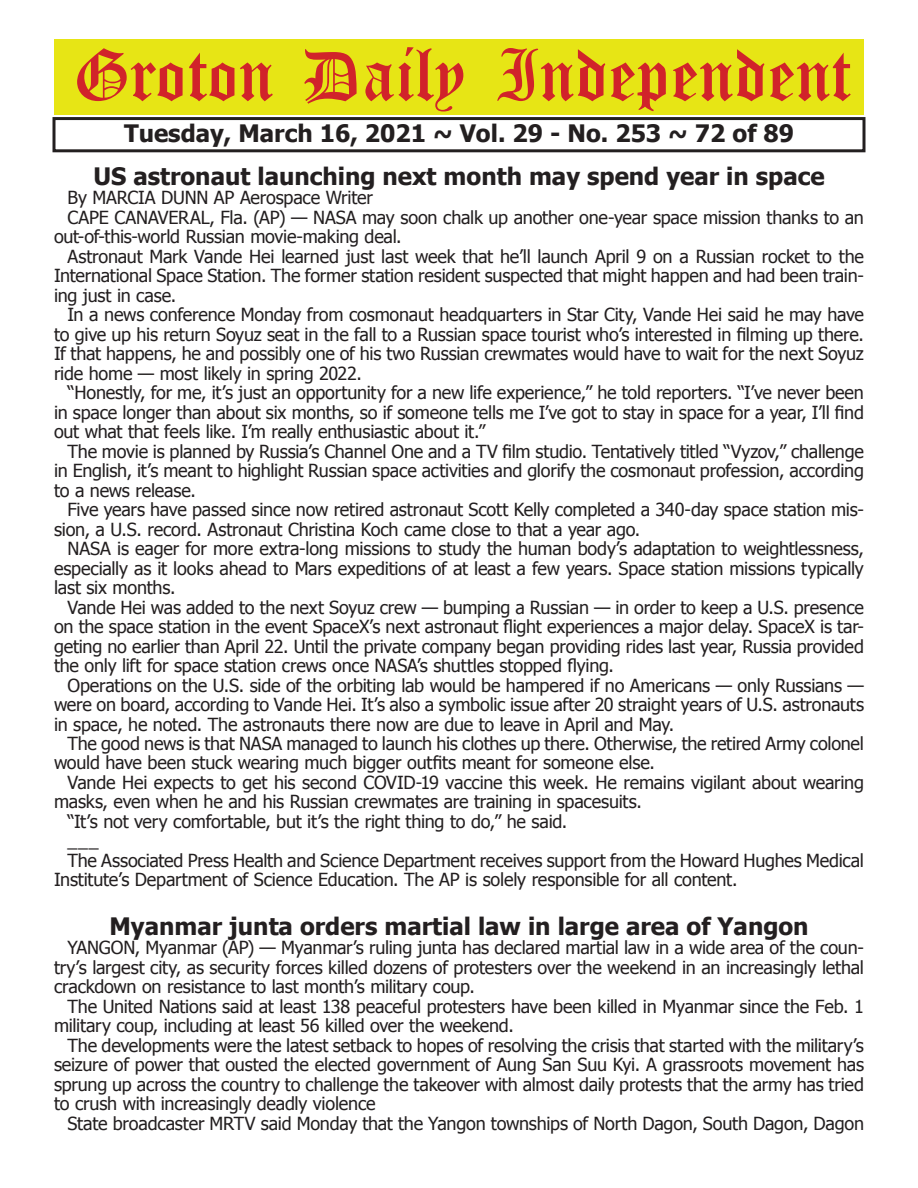
<style>
.page{position:relative;width:918px;height:1188px;background:#fff}
.page>*{position:absolute;margin:0;border:0;box-sizing:border-box;transform-origin:0 0}
.t1{font:54px "Old English Five";color:#d1232a}
.t2{font:700 24px "Tahoma";color:#231f20}
.t3{font:18px/19.5px "Tahoma";letter-spacing:-.01em;color:#231f20;text-align:justify}
</style>
<div class="page">
<div style="left:52px;top:117px;width:814px;height:35px;border:3px solid #231f20"></div>
<div style="left:54px;top:40px;width:810px;height:75px;background:#e7e515"></div>
<h1 class="t1" style="left:73px;top:50px;width:779px">Groton Daily Independent</h1>
<h2 class="t2" style="left:124px;top:116px;width:672px">Tuesday, March 16, 2021 ~ Vol. 29 - No. 253 ~ 72 of 89</h2>
<h2 class="t2" style="left:93px;top:159px;width:733px">US astronaut launching next month may spend year in space</h2>
<p class="t3" style="left:68px;top:187px;width:307px">By MARCIA DUNN AP Aerospace Writer</p>
<p class="t3" style="left:68px;top:207px;width:798px">CAPE CANAVERAL, Fla. (AP) — NASA may soon chalk up another one-year space mission thanks to an</p>
<p class="t3" style="left:54px;top:226px;width:349px">out-of-this-world Russian movie-making deal.</p>
<p class="t3" style="left:68px;top:246px;width:798px">Astronaut Mark Vande Hei learned just last week that he’ll launch April 9 on a Russian rocket to the</p>
<p class="t3" style="left:54px;top:265px;width:812px">International Space Station. The former station resident suspected that might happen and had been train-</p>
<p class="t3" style="left:54px;top:285px;width:124px">ing just in case.</p>
<p class="t3" style="left:68px;top:304px;width:798px">In a news conference Monday from cosmonaut headquarters in Star City, Vande Hei said he may have</p>
<p class="t3" style="left:54px;top:324px;width:812px">to give up his return Soyuz seat in the fall to a Russian space tourist who’s interested in filming up there.</p>
<p class="t3" style="left:54px;top:343px;width:811px">If that happens, he and possibly one of his two Russian crewmates would have to wait for the next Soyuz</p>
<p class="t3" style="left:54px;top:363px;width:309px">ride home — most likely in spring 2022.</p>
<p class="t3" style="left:68px;top:382px;width:798px">“Honestly, for me, it’s just an opportunity for a new life experience,” he told reporters. “I’ve never been</p>
<p class="t3" style="left:54px;top:401px;width:812px">in space longer than about six months, so if someone tells me I’ve got to stay in space for a year, I’ll find</p>
<p class="t3" style="left:54px;top:421px;width:433px">out what that feels like. I’m really enthusiastic about it.”</p>
<p class="t3" style="left:68px;top:440px;width:798px">The movie is planned by Russia’s Channel One and a TV film studio. Tentatively titled “Vyzov,” challenge</p>
<p class="t3" style="left:54px;top:460px;width:812px">in English, it’s meant to highlight Russian space activities and glorify the cosmonaut profession, according</p>
<p class="t3" style="left:54px;top:479px;width:144px">to a news release.</p>
<p class="t3" style="left:68px;top:499px;width:798px">Five years have passed since now retired astronaut Scott Kelly completed a 340-day space station mis-</p>
<p class="t3" style="left:54px;top:518px;width:588px">sion, a U.S. record. Astronaut Christina Koch came close to that a year ago.</p>
<p class="t3" style="left:68px;top:538px;width:798px">NASA is eager for more extra-long missions to study the human body’s adaptation to weightlessness,</p>
<p class="t3" style="left:54px;top:557px;width:811px">especially as it looks ahead to Mars expeditions of at least a few years. Space station missions typically</p>
<p class="t3" style="left:54px;top:577px;width:123px">last six months.</p>
<p class="t3" style="left:68px;top:596px;width:798px">Vande Hei was added to the next Soyuz crew — bumping a Russian — in order to keep a U.S. presence</p>
<p class="t3" style="left:54px;top:616px;width:812px">on the space station in the event SpaceX’s next astronaut flight experiences a major delay. SpaceX is tar-</p>
<p class="t3" style="left:54px;top:635px;width:812px">geting no earlier than April 22. Until the private company began providing rides last year, Russia provided</p>
<p class="t3" style="left:54px;top:655px;width:562px">the only lift for space station crews once NASA’s shuttles stopped flying.</p>
<p class="t3" style="left:68px;top:674px;width:798px">Operations on the U.S. side of the orbiting lab would be hampered if no Americans — only Russians —</p>
<p class="t3" style="left:54px;top:694px;width:812px">were on board, according to Vande Hei. It’s also a symbolic issue after 20 straight years of U.S. astronauts</p>
<p class="t3" style="left:54px;top:713px;width:622px">in space, he noted. The astronauts there now are due to leave in April and May.</p>
<p class="t3" style="left:68px;top:733px;width:798px">The good news is that NASA managed to launch his clothes up there. Otherwise, the retired Army colonel</p>
<p class="t3" style="left:54px;top:752px;width:603px">would have been stuck wearing much bigger outfits meant for someone else.</p>
<p class="t3" style="left:68px;top:772px;width:798px">Vande Hei expects to get his second COVID-19 vaccine this week. He remains vigilant about wearing</p>
<p class="t3" style="left:54px;top:791px;width:589px">masks, even when he and his Russian crewmates are training in spacesuits.</p>
<p class="t3" style="left:68px;top:811px;width:501px">“It’s not very comfortable, but it’s the right thing to do,” he said.</p>
<p class="t3" style="left:68px;top:830px;width:33px">___</p>
<p class="t3" style="left:68px;top:850px;width:798px">The Associated Press Health and Science Department receives support from the Howard Hughes Medical</p>
<p class="t3" style="left:54px;top:869px;width:685px">Institute’s Department of Science Education. The AP is solely responsible for all content.</p>
<h2 class="t2" style="left:110px;top:909px;width:701px">Myanmar junta orders martial law in large area of Yangon</h2>
<p class="t3" style="left:54px;top:937px;width:812px;text-indent:14px">YANGON, Myanmar (AP) — Myanmar’s ruling junta has declared martial law in a wide area of the coun&shy;try’s largest city, as security forces killed dozens of protesters over the weekend in an increasingly lethal crackdown on resistance to last month’s military coup.</p>
<p class="t3" style="left:54px;top:996px;width:811px;text-indent:14px">The United Nations said at least 138 peaceful protesters have been killed in Myanmar since the Feb. 1 military coup, including at least 56 killed over the weekend.</p>
<p class="t3" style="left:54px;top:1035px;width:812px;text-indent:14px">The developments were the latest setback to hopes of resolving the crisis that started with the military’s seizure of power that ousted the elected government of Aung San Suu Kyi. A grassroots movement has sprung up across the country to challenge the takeover with almost daily protests that the army has tried to crush with increasingly deadly violence</p>
<p class="t3" style="left:68px;top:1113px;width:798px">State broadcaster MRTV said Monday that the Yangon townships of North Dagon, South Dagon, Dagon</p>
</div>
